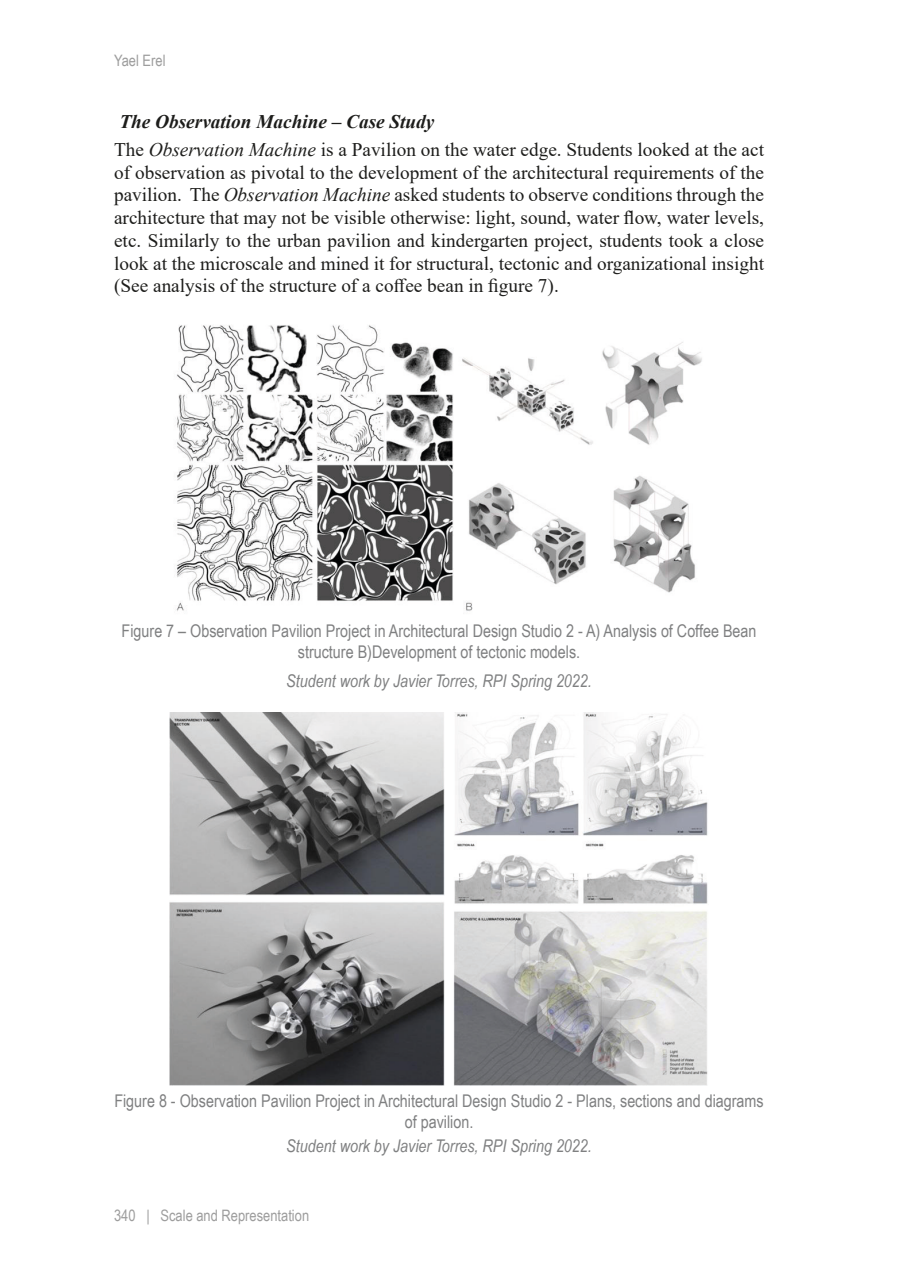
<style>
.page{position:relative;width:903px;height:1270px;background:#fff}
.page>*{position:absolute;margin:0;border:0;box-sizing:border-box;transform-origin:0 0}
.t1{font:19.25px/22.8px "Times New Roman";color:#1d1d1b}
.t2{font:17.5px/21px "Arial Narrow";color:#7f8081;text-align:center}
.t3{font:italic 17.5px "Arial Narrow";color:#7f8081}
.t4{font:15.75px "Arial Narrow";color:#9d9d9d}
.s1{font-weight:700;font-style:italic}
.s2{font-style:italic}
</style>
<div class="page">
<img style="left:176px;top:325px;width:526px;height:286px">
<img style="left:170px;top:712px;width:538px;height:373px">
<p class="t4" style="left:114px;top:49px;width:53px">Yael Erel</p>
<p class="t1" style="left:114px;top:107px;width:651px;line-height:27.7px"><span class="s1">The Observation Machine – Case Study<br></span>The <span class="s2">Observation Machine</span> is a Pavilion on the water edge. Students looked at the act</p>
<p class="t1" style="left:114px;top:160px;width:651px;text-align:justify">of observation as pivotal to the development of the architectural requirements of the pavilion. The <span class="s2">Observation Machine</span> asked students to observe conditions through the architecture that may not be visible otherwise: light, sound, water flow, water levels, etc. Similarly to the urban pavilion and kindergarten project, students took a close look at the microscale and mined it for structural, tectonic and organizational insight (See analysis of the structure of a coffee bean in figure 7).</p>
<p class="t2" style="left:122px;top:620px;width:636px">Figure 7 – Observation Pavilion Project in Architectural Design Studio 2 - A) Analysis of Coffee Bean structure B)Development of tectonic models.</p>
<p class="t3" style="left:286px;top:668px;width:307px">Student work by Javier Torres, RPI Spring 2022.</p>
<p class="t2" style="left:114px;top:1089px;width:651px">Figure 8 - Observation Pavilion Project in Architectural Design Studio 2 - Plans, sections and diagrams of pavilion.</p>
<p class="t3" style="left:286px;top:1134px;width:307px">Student work by Javier Torres, RPI Spring 2022.</p>
<p class="t4" style="left:114px;top:1204px;width:197px">340 | Scale and Representation</p>
</div>
